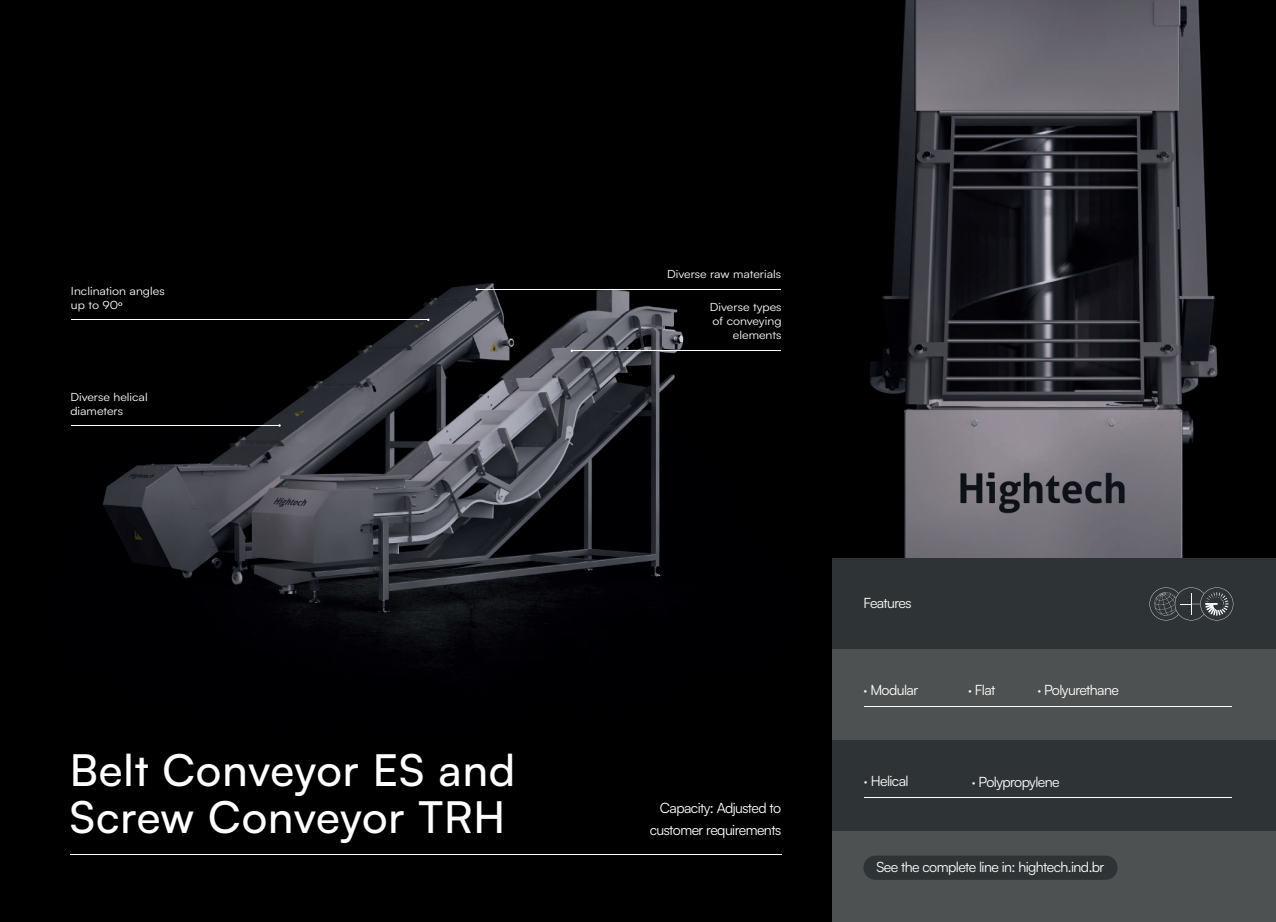
<style>
.page{position:relative;width:1276px;height:922px;background:#fff}
.page>*{position:absolute;margin:0;border:0;box-sizing:border-box;transform-origin:0 0}
.t1{font:500 43.88px/47.8px "Satoshi";letter-spacing:.02em;color:#fff}
.t2{font:14.12px/21.6px "Satoshi";letter-spacing:-.04em;color:#fff;text-align:right}
.t3{font:11.25px/13.9px "Satoshi";color:#fff;scale:1.09 1}
.s1{font-family:"Myriad Pro"}
</style>
<div class="page">
<img style="left:0;top:0;width:832px;height:921px">
<img style="left:832px;top:0;width:444px;height:558px">
<div style="left:832px;top:649px;width:444px;height:91px;background:#4e5151"></div>
<div style="left:832px;top:558px;width:444px;height:91px;background:#2e3335"></div>
<div style="left:832px;top:831px;width:444px;height:90px;background:#4e5151"></div>
<div style="left:832px;top:740px;width:444px;height:91px;background:#2e3335"></div>
<div style="left:863px;top:855px;width:254px;height:24px;background:#2e3335;border-radius:12px"></div>
<svg style="left:1149px;top:587px;width:84px;height:33px"></svg>
<hr style="left:864px;top:705px;width:368px;height:1px;background:#fff">
<hr style="left:864px;top:796px;width:368px;height:1px;background:#fff">
<hr style="left:70px;top:854px;width:711px;height:1px;background:#fff">
<hr style="left:477px;top:289px;width:303px;height:1px;background:#fff">
<hr style="left:572px;top:350px;width:209px;height:1px;background:#fff">
<hr style="left:71px;top:425px;width:208px;height:1px;background:#fff">
<hr style="left:71px;top:319px;width:357px;height:1px;background:#fff">
<p class="t3" style="left:71px;top:283px;width:87px">Inclination angles up to 90<span class="s1">º</span></p>
<p class="t3" style="left:70px;top:389px;width:72px">Diverse helical diameters</p>
<h1 class="t1" style="left:70px;top:743px;width:447px">Belt Conveyor ES and<br>Screw Conveyor TRH</h1>
<p class="t3" style="left:667px;top:266px;width:106px">Diverse raw materials</p>
<p class="t3" style="left:710px;top:300px;width:67px;text-align:right">Diverse types of conveying elements</p>
<p class="t2" style="left:650px;top:796px;width:133px">Capacity: Adjusted to customer requirements</p>
<p class="t2" style="left:863px;top:592px;width:50px">Features</p>
<p class="t2" style="left:863px;top:678px;width:56px">· Modular</p>
<p class="t2" style="left:968px;top:678px;width:29px">· Flat</p>
<p class="t2" style="left:1037px;top:678px;width:83px">· Polyurethane</p>
<p class="t2" style="left:864px;top:769px;width:46px">· Helical</p>
<p class="t2" style="left:972px;top:770px;width:89px">· Polypropylene</p>
<p class="t2" style="left:876px;top:855px;width:229px">See the complete line in: hightech.ind.br</p>
</div>
